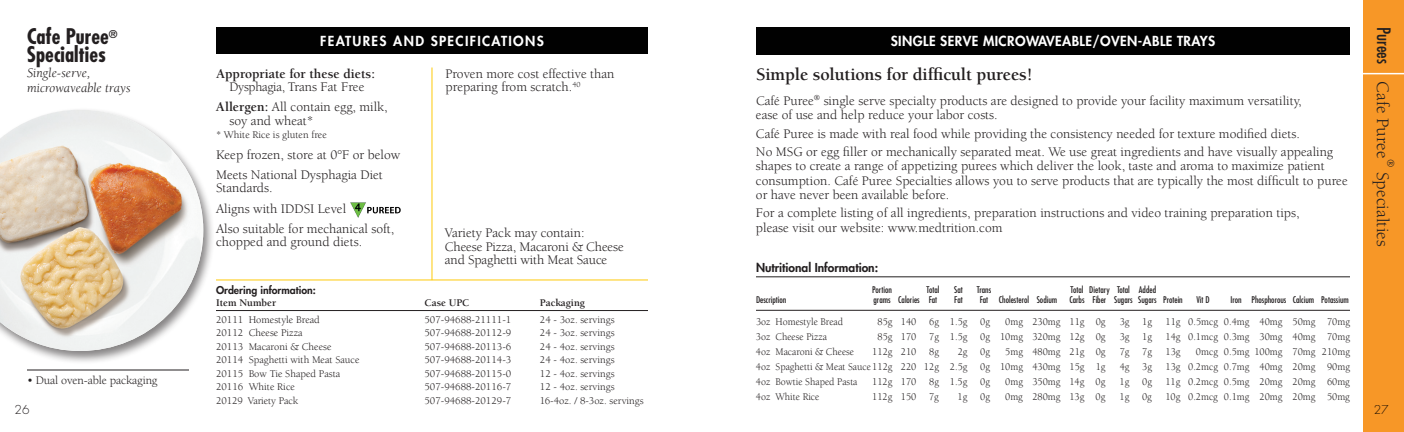
<style>
.page{position:relative;width:1404px;height:432px;background:#fff}
.page>*{position:absolute;margin:0;border:0;box-sizing:border-box;transform-origin:0 0}
.t1{font:700 condensed 21px/18px "Futura";color:#231f20}
.t2{font:700 18px "Berkeley";letter-spacing:-.01em;color:#231f20}
.t3{font:18px "Berkeley";color:#231f20}
.t4{font:13.5px/14.2px "Berkeley";color:#231f20}
.t5{font:800 13.5px "Futura";letter-spacing:.03em;color:#fff}
.t6{font:italic 13.5px/15px "Berkeley";color:#231f20}
.t7{font:700 13.5px "Berkeley";color:#231f20}
.t8{font:800 13.5px "Futura";letter-spacing:.1em;color:#fff}
.t9{font:800 12px "Futura";color:#231f20}
.t10{font:12px "Berkeley";letter-spacing:-.01em;color:#231f20}
.t11{font:300 12px "Futura";color:#231f20}
.t12{font:300 12px "Futura";color:#231f20}
.t13{font:10.5px "Berkeley Std";color:#231f20;scale:.95 1}
.t14{font:10.5px "Berkeley";color:#231f20}
.t15{font:700 10.5px "Berkeley";color:#231f20}
.t16{font:800 10.5px "Futura";color:#231f20}
.t17{font:10.5px "Berkeley Std";color:#231f20}
.t18{font:condensed 9px "Futura Std";color:#231f20}
.s1{font-family:"Futura";font-stretch:condensed}
.s2{font-weight:700}
</style>
<div class="page">
<div style="left:1364px;top:0;width:40px;height:432px;background:#f79727"></div>
<hr style="left:1360px;top:73px;width:44px;height:1px;background:#fff">
<hr style="left:756px;top:276px;width:594px;height:1px;background:#231f20">
<hr style="left:756px;top:310px;width:594px;height:1px;background:#231f20">
<div style="left:756px;top:27px;width:594px;height:28px;background:#010101"></div>
<hr style="left:432px;top:68px;width:1px;height:212px;background:#feca0a">
<img style="left:350px;top:202px;width:50px;height:15px">
<div style="left:216px;top:27px;width:432px;height:27px;background:#010101"></div>
<hr style="left:216px;top:280px;width:432px;height:1px;background:#feca0a">
<hr style="left:216px;top:310px;width:432px;height:1px;background:#231f20">
<hr style="left:27px;top:370px;width:162px;height:1px;background:#231f20">
<div style="left:0;top:107px;width:215px;height:258px;background:#231f20;opacity:.55"></div>
<img style="left:0;top:110px;width:203px;height:241px">
<h1 class="t1" style="left:27px;top:27px;width:92px">Cafe Puree<sup>®<br></sup>Specialties</h1>
<p class="t6" style="left:27px;top:65px;width:105px">Single-serve, microwaveable trays</p>
<h2 class="t3" style="left:1392px;top:27px;width:133px;rotate:90deg"><span class="s1">Purees</span> Cafe Puree</h2>
<p class="t17" style="left:1396px;top:159px;width:10px;rotate:90deg">®</p>
<h2 class="t3" style="left:1392px;top:172px;width:76px;rotate:90deg">Specialties</h2>
<p class="t5" style="left:891px;top:32px;width:326px">SINGLE SERVE MICROWAVEABLE/OVEN-ABLE TRAYS</p>
<p class="t8" style="left:320px;top:32px;width:225px">FEATURES AND SPECIFICATIONS</p>
<h2 class="t2" style="left:756px;top:65px;width:278px">Simple solutions for difficult purees!</h2>
<p class="t4" style="left:756px;top:94px;width:547px">Café Puree<sup>®</sup> single serve specialty products are designed to provide your facility maximum versatility, ease of use and help reduce your labor costs.</p>
<p class="t4" style="left:756px;top:124px;width:579px;line-height:18.6px">Café Puree is made with real food while providing the consistency needed for texture modified diets.<br>No MSG or egg filler or mechanically separated meat. We use great ingredients and have visually appealing</p>
<p class="t4" style="left:756px;top:159px;width:593px">shapes to create a range of appetizing purees which deliver the look, taste and aroma to maximize patient consumption. Café Puree Specialties allows you to serve products that are typically the most difficult to puree or have never been available before.</p>
<p class="t4" style="left:756px;top:206px;width:545px">For a complete listing of all ingredients, preparation instructions and video training preparation tips, please visit our website: www.medtrition.com</p>
<p class="t9" style="left:756px;top:260px;width:124px">Nutritional Information:</p>
<p class="t18" style="left:872px;top:284px;width:21px">Portion</p>
<p class="t18" style="left:927px;top:284px;width:14px">Total</p>
<p class="t18" style="left:954px;top:284px;width:10px">Sat</p>
<p class="t18" style="left:977px;top:284px;width:16px">Trans</p>
<p class="t18" style="left:1071px;top:284px;width:87px">Total Dietary Total Added</p>
<p class="t18" style="left:756px;top:294px;width:32px">Description</p>
<p class="t18" style="left:873px;top:294px;width:65px">grams Calories Fat</p>
<p class="t18" style="left:954px;top:294px;width:10px">Fat</p>
<p class="t18" style="left:980px;top:294px;width:79px">Fat Cholesterol Sodium</p>
<p class="t18" style="left:1069px;top:294px;width:115px">Carbs Fiber Sugars Sugars Protein</p>
<p class="t18" style="left:1196px;top:294px;width:15px">Vit D</p>
<p class="t18" style="left:1230px;top:294px;width:120px">Iron Phosphorous Calcium Potassium</p>
<p class="t13" style="left:756px;top:316px;width:93px">3oz Homestyle Bread</p>
<p class="t13" style="left:878px;top:316px;width:120px">85g 140 6g 1.5g 0g</p>
<p class="t13" style="left:1005px;top:316px;width:107px">0mg 230mg 11g 0g</p>
<p class="t13" style="left:1120px;top:316px;width:35px">3g 1g</p>
<p class="t13" style="left:1166px;top:316px;width:196px">11g 0.5mcg 0.4mg 40mg 50mg 70mg</p>
<p class="t13" style="left:756px;top:331px;width:76px">3oz Cheese Pizza</p>
<p class="t13" style="left:878px;top:331px;width:241px">85g 170 7g 1.5g 0g 10mg 320mg 12g 0g</p>
<p class="t13" style="left:1120px;top:331px;width:35px">3g 1g</p>
<p class="t13" style="left:1166px;top:331px;width:196px">14g 0.1mcg 0.3mg 30mg 40mg 70mg</p>
<p class="t13" style="left:756px;top:346px;width:105px">4oz Macaroni &amp; Cheese</p>
<p class="t13" style="left:872px;top:346px;width:72px">112g 210 8g</p>
<p class="t13" style="left:958px;top:346px;width:35px">2g 0g</p>
<p class="t13" style="left:1005px;top:346px;width:107px">5mg 480mg 21g 0g</p>
<p class="t13" style="left:1120px;top:346px;width:35px">7g 7g</p>
<p class="t13" style="left:1166px;top:346px;width:17px">13g</p>
<p class="t13" style="left:1196px;top:346px;width:164px">0mcg 0.5mg 100mg 70mg 210mg</p>
<p class="t13" style="left:756px;top:361px;width:369px">4oz Spaghetti &amp; Meat Sauce112g 220 12g 2.5g 0g 10mg 430mg 15g 1g</p>
<p class="t13" style="left:1120px;top:361px;width:35px">4g 3g</p>
<p class="t13" style="left:1165px;top:361px;width:196px">13g 0.2mcg 0.7mg 40mg 20mg 90mg</p>
<p class="t13" style="left:756px;top:376px;width:108px">4oz Bowtie Shaped Pasta</p>
<p class="t13" style="left:872px;top:376px;width:125px">112g 170 8g 1.5g 0g</p>
<p class="t13" style="left:1005px;top:376px;width:107px">0mg 350mg 14g 0g</p>
<p class="t13" style="left:1120px;top:376px;width:35px">1g 0g</p>
<p class="t13" style="left:1165px;top:376px;width:196px">11g 0.2mcg 0.5mg 20mg 20mg 60mg</p>
<p class="t13" style="left:756px;top:391px;width:68px">4oz White Rice</p>
<p class="t13" style="left:872px;top:391px;width:72px">112g 150 7g</p>
<p class="t13" style="left:958px;top:391px;width:35px">1g 0g</p>
<p class="t13" style="left:1005px;top:391px;width:107px">0mg 280mg 13g 0g</p>
<p class="t13" style="left:1120px;top:391px;width:35px">1g 0g</p>
<p class="t13" style="left:1165px;top:391px;width:196px">10g 0.2mcg 0.1mg 20mg 20mg 50mg</p>
<p class="t4" style="left:446px;top:67px;width:171px;line-height:13.5px">Proven more cost effective than preparing from scratch.<sup>40</sup></p>
<p class="t7" style="left:216px;top:66px;width:160px">Appropriate for these diets:</p>
<p class="t4" style="left:216px;top:77px;width:173px;line-height:20.2px;text-indent:14px">Dysphagia, Trans Fat Free<br><span class="s2">Allergen:</span> All contain egg, milk,</p>
<p class="t4" style="left:229px;top:114px;width:86px">soy and wheat*</p>
<p class="t14" style="left:216px;top:130px;width:112px">* White Rice is gluten free</p>
<p class="t4" style="left:216px;top:145px;width:186px;line-height:20.2px">Keep frozen, store at 0°F or below<br>Meets National Dysphagia Diet</p>
<p class="t4" style="left:216px;top:178px;width:180px;line-height:20.2px">Standards.<br>Aligns with IDDSI Level<br>Also suitable for mechanical soft,</p>
<p class="t4" style="left:216px;top:235px;width:148px">chopped and ground diets.</p>
<p class="t4" style="left:445px;top:227px;width:180px;line-height:13.5px">Variety Pack may contain:<br>Cheese Pizza, Macaroni &amp; Cheese and Spaghetti with Meat Sauce</p>
<p class="t16" style="left:216px;top:283px;width:101px">Ordering information:</p>
<p class="t15" style="left:216px;top:297px;width:62px">Item Number</p>
<p class="t15" style="left:424px;top:297px;width:47px">Case UPC</p>
<p class="t15" style="left:540px;top:297px;width:46px">Packaging</p>
<p class="t14" style="left:216px;top:314px;width:105px">20111 Homestyle Bread</p>
<p class="t14" style="left:424px;top:314px;width:88px">507-94688-21111-1</p>
<p class="t14" style="left:540px;top:314px;width:76px">24 - 3oz. servings</p>
<p class="t14" style="left:216px;top:327px;width:88px">20112 Cheese Pizza</p>
<p class="t14" style="left:424px;top:327px;width:88px">507-94688-20112-9</p>
<p class="t14" style="left:540px;top:327px;width:76px">24 - 3oz. servings</p>
<p class="t14" style="left:216px;top:341px;width:117px">20113 Macaroni &amp; Cheese</p>
<p class="t14" style="left:424px;top:341px;width:88px">507-94688-20113-6</p>
<p class="t14" style="left:540px;top:341px;width:76px">24 - 4oz. servings</p>
<p class="t14" style="left:216px;top:354px;width:145px">20114 Spaghetti with Meat Sauce</p>
<p class="t14" style="left:424px;top:354px;width:88px">507-94688-20114-3</p>
<p class="t14" style="left:540px;top:354px;width:76px">24 - 4oz. servings</p>
<p class="t14" style="left:216px;top:368px;width:126px">20115 Bow Tie Shaped Pasta</p>
<p class="t14" style="left:424px;top:368px;width:88px">507-94688-20115-0</p>
<p class="t14" style="left:540px;top:368px;width:76px">12 - 4oz. servings</p>
<p class="t14" style="left:216px;top:381px;width:80px">20116 White Rice</p>
<p class="t14" style="left:424px;top:381px;width:88px">507-94688-20116-7</p>
<p class="t14" style="left:540px;top:381px;width:76px">12 - 4oz. servings</p>
<p class="t14" style="left:216px;top:395px;width:84px">20129 Variety Pack</p>
<p class="t14" style="left:424px;top:395px;width:88px">507-94688-20129-7</p>
<p class="t14" style="left:540px;top:395px;width:105px">16-4oz. / 8-3oz. servings</p>
<p class="t10" style="left:27px;top:374px;width:132px">• Dual oven-able packaging</p>
<p class="t11" style="left:15px;top:402px;width:16px">26</p>
<p class="t12" style="left:1374px;top:402px;width:16px">27</p>
</div>
